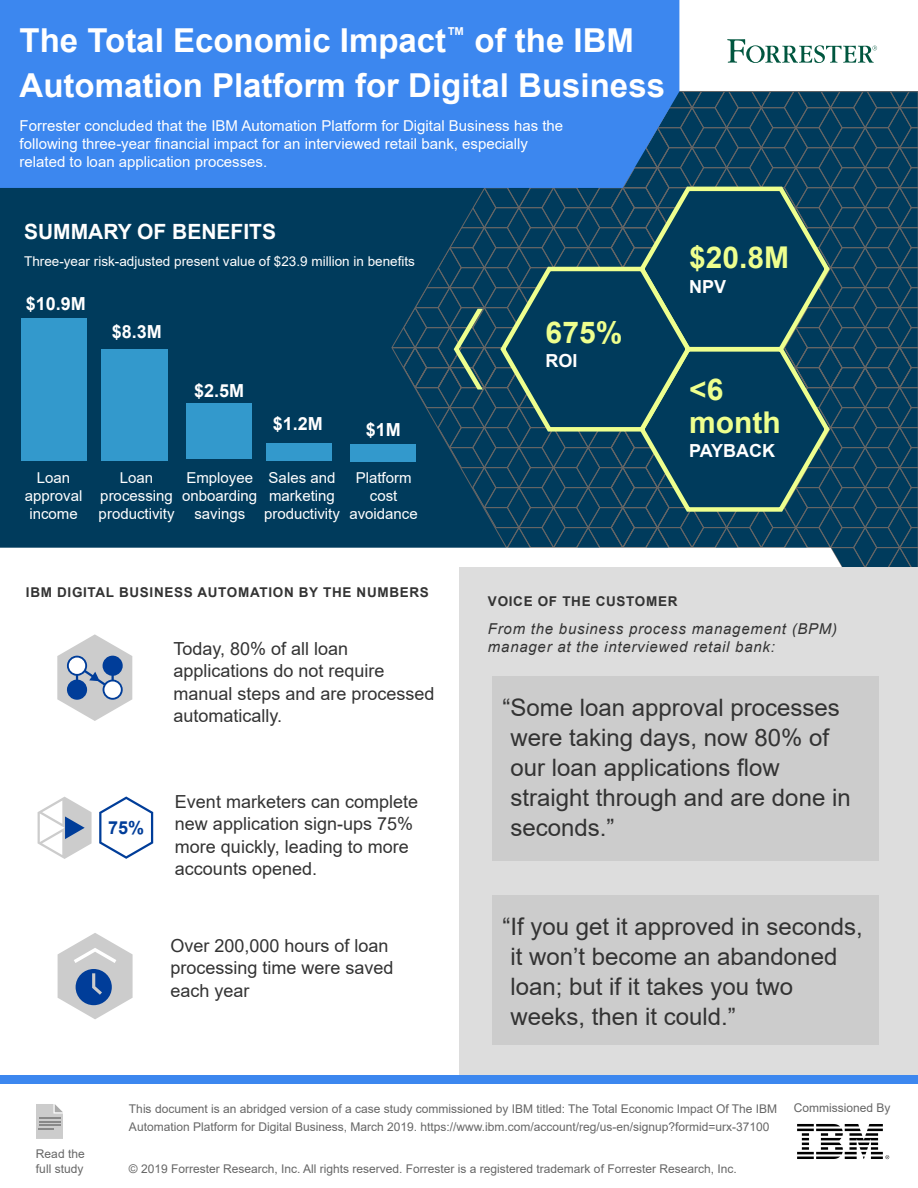
<style>
.page{position:relative;width:918px;height:1188px;background:#fff}
.page>*{position:absolute;margin:0;border:0;box-sizing:border-box;transform-origin:0 0}
.t1{font:700 33px/45px "Arial";color:#fff}
.t2{font:700 30px "Arial";color:#eeff8e}
.t3{font:24px/30px "Arial";color:#333}
.t4{font:700 21px "Arial";color:#fff}
.t5{font:18px/22.5px "Arial";color:#333}
.t6{font:700 18px "Arial";color:#fff}
.t7{font:700 18px "Arial";color:#003d99}
.t8{font:15px/18px "Arial";color:#fff;text-align:center}
.t9{font:italic 15px/18px "Arial";letter-spacing:.05em;color:#333}
.t10{font:13.5px "Arial";color:#fff}
.t11{font:700 13.5px "Arial";letter-spacing:.05em;color:#333}
.t12{font:12px/15px "Arial";color:#666}
</style>
<div class="page">
<div style="left:0;top:92px;width:918px;height:990px;background:#003b5c"></div>
<div style="left:0;top:548px;width:459px;height:527px;background:#fff"></div>
<div style="left:459px;top:568px;width:459px;height:515px;background:#ddd"></div>
<div style="left:0;top:0;width:679px;height:188px;background:#3c87ef"></div>
<svg style="left:727px;top:39px;width:150px;height:24px"></svg>
<div style="left:0;top:1075px;width:918px;height:9px;background:#3c87ef"></div>
<svg style="left:36px;top:1104px;width:27px;height:35px"></svg>
<div style="left:492px;top:895px;width:387px;height:150px;background:#ccc"></div>
<div style="left:492px;top:677px;width:387px;height:184px;background:#ccc"></div>
<svg style="left:38px;top:797px;width:54px;height:62px;background:#d7dbe1"></svg>
<svg style="left:99px;top:797px;width:54px;height:62px;background:#e0e7f2"></svg>
<svg style="left:57px;top:634px;width:75px;height:87px;background:#bac4d2"></svg>
<div style="left:69px;top:658px;width:16px;height:16px;background:#fff;border-radius:50%"></div>
<div style="left:104px;top:681px;width:17px;height:17px;background:#fff;border-radius:50%"></div>
<svg style="left:58px;top:933px;width:75px;height:86px;background:#bbc4d2"></svg>
<img style="left:797px;top:1123px;width:92px;height:36px">
<div style="left:266px;top:443px;width:66px;height:17px;background:#39c"></div>
<div style="left:186px;top:404px;width:65px;height:55px;background:#39c"></div>
<div style="left:101px;top:349px;width:67px;height:111px;background:#39c"></div>
<div style="left:21px;top:318px;width:66px;height:142px;background:#39c"></div>
<svg style="left:392px;top:91px;width:526px;height:478px"></svg>
<div style="left:350px;top:444px;width:66px;height:17px;background:#39c"></div>
<h1 class="t1" style="left:20px;top:18px;width:647px">The Total Economic Impact<sup>™</sup> of the IBM<br>Automation Platform for Digital Business</h1>
<p class="t8" style="left:20px;top:117px;width:545px;text-align:left">Forrester concluded that the IBM Automation Platform for Digital Business has the following three-year financial impact for an interviewed retail bank, especially related to loan application processes.</p>
<h3 class="t4" style="left:24px;top:216px;width:254px">SUMMARY OF BENEFITS</h3>
<p class="t10" style="left:24px;top:252px;width:392px">Three-year risk-adjusted present value of $23.9 million in benefits</p>
<h3 class="t6" style="left:26px;top:291px;width:62px">$10.9M</h3>
<h3 class="t6" style="left:112px;top:319px;width:52px">$8.3M</h3>
<h3 class="t6" style="left:194px;top:378px;width:52px">$2.5M</h3>
<h2 class="t2" style="left:546px;top:312px;width:78px">675%</h2>
<h3 class="t6" style="left:546px;top:348px;width:34px">ROI</h3>
<h2 class="t2" style="left:689px;top:236px;width:102px">$20.8M</h2>
<h3 class="t6" style="left:689px;top:274px;width:39px">NPV</h3>
<h2 class="t2" style="left:689px;top:369px;width:36px">&lt;6</h2>
<h3 class="t6" style="left:273px;top:411px;width:52px">$1.2M</h3>
<p class="t8" style="left:25px;top:469px;width:59px">Loan approval income</p>
<p class="t8" style="left:99px;top:469px;width:77px">Loan processing productivity</p>
<p class="t8" style="left:182px;top:469px;width:77px">Employee onboarding savings</p>
<p class="t8" style="left:264px;top:469px;width:77px">Sales and marketing productivity</p>
<h3 class="t6" style="left:366px;top:417px;width:37px">$1M</h3>
<h2 class="t2" style="left:689px;top:402px;width:93px">month</h2>
<p class="t8" style="left:349px;top:469px;width:70px">Platform cost avoidance</p>
<h3 class="t6" style="left:689px;top:438px;width:88px">PAYBACK</h3>
<p class="t11" style="left:26px;top:583px;width:404px">IBM DIGITAL BUSINESS AUTOMATION BY THE NUMBERS</p>
<h3 class="t7" style="left:108px;top:815px;width:38px">75%</h3>
<h3 class="t5" style="left:174px;top:637px;width:263px">Today, 80% of all loan applications do not require manual steps and are processed automatically.</h3>
<h3 class="t5" style="left:175px;top:790px;width:245px">Event marketers can complete new application sign-ups 75% more quickly, leading to more accounts opened.</h3>
<h3 class="t5" style="left:171px;top:934px;width:225px">Over 200,000 hours of loan processing time were saved each year</h3>
<p class="t11" style="left:488px;top:592px;width:191px">VOICE OF THE CUSTOMER</p>
<p class="t9" style="left:488px;top:620px;width:351px">From the business process management (BPM) manager at the interviewed retail bank:</p>
<h3 class="t3" style="left:510px;top:692px;width:342px;text-indent:-8px">“Some loan approval processes were taking days, now 80% of our loan applications flow straight through and are done in seconds.”</h3>
<h3 class="t3" style="left:510px;top:911px;width:354px;text-indent:-8px">“If you get it approved in seconds, it won’t become an abandoned loan; but if it takes you two weeks, then it could.”</h3>
<p class="t12" style="left:36px;top:1146px;width:50px">Read the full study</p>
<p class="t12" style="left:129px;top:1101px;width:650px">This document is an abridged version of a case study commissioned by IBM titled: The Total Economic Impact Of The IBM</p>
<p class="t12" style="left:794px;top:1101px;width:98px">Commissioned By</p>
<p class="t12" style="left:129px;top:1119px;width:642px">Automation Platform for Digital Business, March 2019. https://www.ibm.com/account/reg/us-en/signup?formid=urx-37100</p>
<p class="t12" style="left:129px;top:1162px;width:609px">© 2019 Forrester Research, Inc. All rights reserved. Forrester is a registered trademark of Forrester Research, Inc.</p>
</div>
